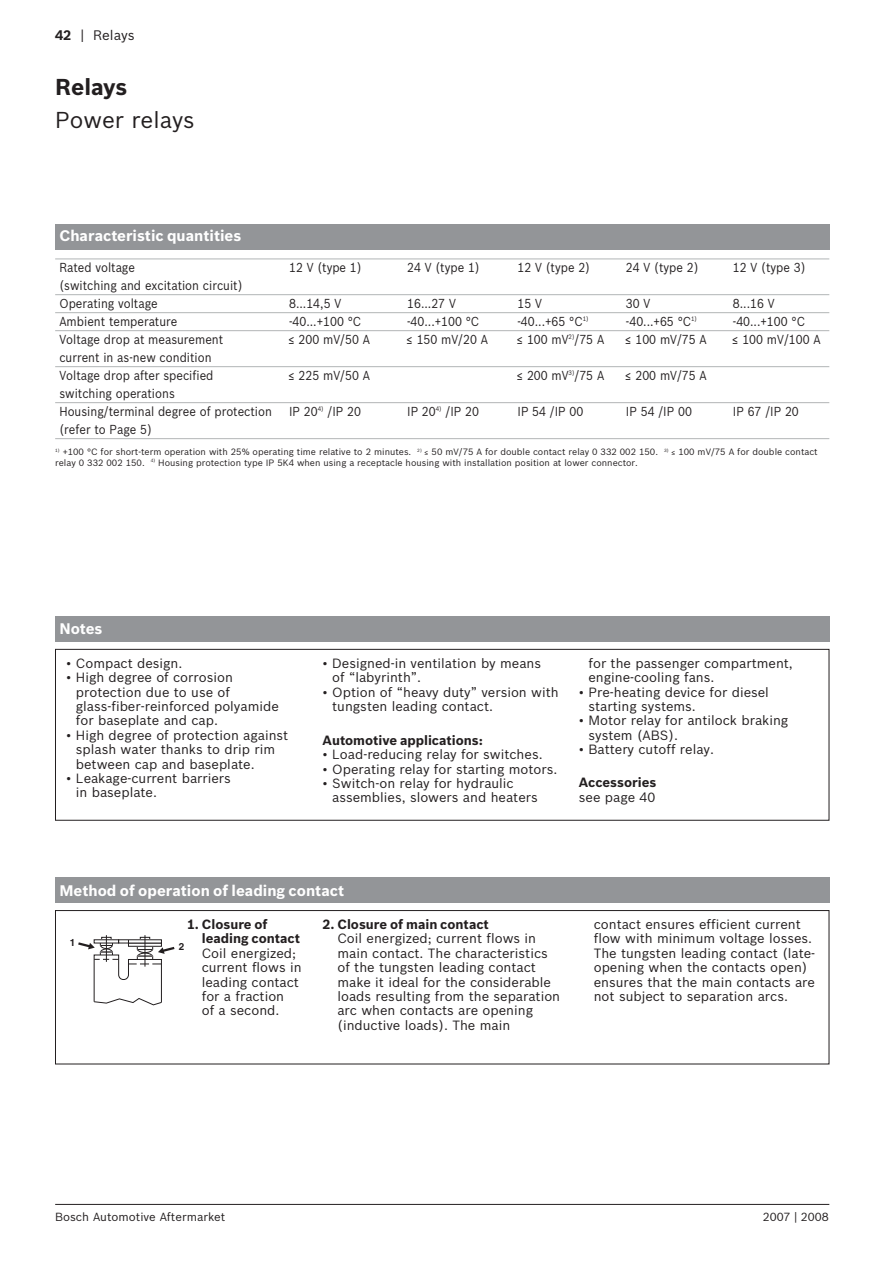
<style>
.page{position:relative;width:893px;height:1263px;background:#fff}
.page>*{position:absolute;margin:0;border:0;box-sizing:border-box;transform-origin:0 0}
.t1{font:22.5px "Bosch Sans";color:#231f20}
.t2{font:700 22.5px "Bosch Sans";color:#231f20}
.t3{font:700 15px "Bosch Sans";color:#fff}
.t4{font:13.5px "Bosch Sans";color:#231f20}
.t5{font:13.05px/14.4px "Bosch Sans";color:#231f20}
.t6{font:700 13.05px/14.4px "Bosch Sans";color:#231f20}
.t7{font:12.75px/18px "Bosch Sans";color:#231f20;scale:.9 1}
.t8{font:11.55px "Bosch Sans";color:#231f20}
.t9{font:700 9.9px "Helvetica";color:#231f20}
.t10{font:9px/10.6px "Bosch Sans";color:#231f20}
.s1{font-weight:700}
.s2{font-family:"BOSCHAA Spezial"}
.s3{font-family:"BOSCHAA Spezial";font-size:7.5px}
</style>
<div class="page">
<hr style="left:55px;top:1204px;width:774px;height:1px;background:#231f20">
<div style="left:55px;top:225px;width:774px;height:25px;background:#939598"></div>
<hr style="left:55px;top:259px;width:774px;height:1px;background:#b2b5b6">
<hr style="left:55px;top:294px;width:774px;height:1px;background:#b2b5b6">
<hr style="left:55px;top:312px;width:774px;height:1px;background:#b2b5b6">
<hr style="left:55px;top:330px;width:774px;height:1px;background:#b2b5b6">
<hr style="left:55px;top:366px;width:774px;height:1px;background:#b2b5b6">
<hr style="left:55px;top:402px;width:774px;height:1px;background:#b2b5b6">
<hr style="left:55px;top:438px;width:774px;height:1px;background:#b2b5b6">
<div style="left:55px;top:910px;width:774px;height:154px;border:1px solid #231f20"></div>
<div style="left:55px;top:616px;width:774px;height:26px;background:#939598"></div>
<div style="left:55px;top:878px;width:774px;height:25px;background:#939598"></div>
<div style="left:55px;top:649px;width:774px;height:172px;border:1px solid #231f20"></div>
<svg style="left:78px;top:935px;width:96px;height:70px"></svg>
<p class="t4" style="left:55px;top:30px;width:81px"><span class="s1">42</span> | Relays</p>
<h1 class="t2" style="left:55px;top:78px;width:74px">Relays</h1>
<h1 class="t1" style="left:55px;top:111px;width:141px">Power relays</h1>
<p class="t3" style="left:59px;top:230px;width:183px">Characteristic quantities</p>
<p class="t7" style="left:59px;top:260px;width:85px">Rated voltage</p>
<p class="t7" style="left:289px;top:260px;width:82px">12 V (type 1)</p>
<p class="t7" style="left:407px;top:260px;width:82px">24 V (type 1)</p>
<p class="t7" style="left:517px;top:260px;width:82px">12 V (type 2)</p>
<p class="t7" style="left:626px;top:260px;width:82px">24 V (type 2)</p>
<p class="t7" style="left:733px;top:260px;width:82px">12 V (type 3)</p>
<p class="t7" style="left:59px;top:278px;width:205px">(switching and excitation circuit)<br>Operating voltage</p>
<p class="t7" style="left:289px;top:296px;width:59px">8...14,5 V</p>
<p class="t7" style="left:407px;top:296px;width:55px">16...27 V</p>
<p class="t7" style="left:517px;top:296px;width:29px">15 V</p>
<p class="t7" style="left:626px;top:296px;width:29px">30 V</p>
<p class="t7" style="left:733px;top:296px;width:48px">8...16 V</p>
<p class="t7" style="left:59px;top:314px;width:132px">Ambient temperature</p>
<p class="t7" style="left:289px;top:314px;width:82px">-40...+100 °C</p>
<p class="t7" style="left:407px;top:314px;width:82px">-40...+100 °C</p>
<p class="t7" style="left:517px;top:314px;width:80px">-40...+65 °C<sup>1)</sup></p>
<p class="t7" style="left:626px;top:314px;width:80px">-40...+65 °C<sup>1)</sup></p>
<p class="t7" style="left:733px;top:314px;width:82px">-40...+100 °C</p>
<p class="t7" style="left:59px;top:332px;width:183px">Voltage drop at measurement</p>
<p class="t7" style="left:289px;top:332px;width:91px"><span class="s2">&lt;</span> 200 mV/50 A</p>
<p class="t7" style="left:407px;top:332px;width:91px"><span class="s2">&lt;</span> 150 mV/20 A</p>
<p class="t7" style="left:517px;top:332px;width:98px"><span class="s2">&lt;</span> 100 mV<sup>2)</sup>/75 A</p>
<p class="t7" style="left:626px;top:332px;width:91px"><span class="s2">&lt;</span> 100 mV/75 A</p>
<p class="t7" style="left:733px;top:332px;width:99px"><span class="s2">&lt;</span> 100 mV/100 A</p>
<p class="t7" style="left:59px;top:350px;width:173px">current in as-new condition<br>Voltage drop after specified</p>
<p class="t7" style="left:289px;top:368px;width:91px"><span class="s2">&lt;</span> 225 mV/50 A</p>
<p class="t7" style="left:517px;top:368px;width:98px"><span class="s2">&lt;</span> 200 mV<sup>3)</sup>/75 A</p>
<p class="t7" style="left:626px;top:368px;width:91px"><span class="s2">&lt;</span> 200 mV/75 A</p>
<p class="t7" style="left:59px;top:386px;width:238px">switching operations<br>Housing/terminal degree of protection</p>
<p class="t7" style="left:289px;top:404px;width:81px">IP 20<sup>4)</sup> /IP 20</p>
<p class="t7" style="left:407px;top:404px;width:81px">IP 20<sup>4)</sup> /IP 20</p>
<p class="t7" style="left:517px;top:404px;width:75px">IP 54 /IP 00</p>
<p class="t7" style="left:626px;top:404px;width:75px">IP 54 /IP 00</p>
<p class="t7" style="left:733px;top:404px;width:75px">IP 67 /IP 20</p>
<p class="t7" style="left:59px;top:422px;width:104px">(refer to Page 5)</p>
<p class="t10" style="left:55px;top:447px;width:764px"><sup>1)</sup> +100 °C for short-term operation with 25% operating time relative to 2 minutes. <sup>2)</sup> <span class="s3">&lt;</span> 50 mV/75 A for double contact relay 0 332 002 150. <sup>3)</sup> <span class="s3">&lt;</span> 100 mV/75 A for double contact relay 0 332 002 150. <sup>4)</sup> Housing protection type IP 5K4 when using a receptacle housing with installation position at lower connector.</p>
<p class="t3" style="left:59px;top:623px;width:45px">Notes</p>
<p class="t5" style="left:66px;top:657px;width:118px">• Compact design.</p>
<p class="t5" style="left:76px;top:672px;width:204px;text-indent:-10px">• High degree of corrosion protection due to use of glass-fiber-reinforced polyamide for baseplate and cap.</p>
<p class="t5" style="left:76px;top:729px;width:214px;text-indent:-10px">• High degree of protection against splash water thanks to drip rim between cap and baseplate.</p>
<p class="t5" style="left:76px;top:772px;width:156px;text-indent:-10px">• Leakage-current barriers in baseplate.</p>
<p class="t5" style="left:332px;top:657px;width:210px;text-indent:-10px">• Designed-in ventilation by means of “labyrinth”.</p>
<p class="t5" style="left:332px;top:686px;width:228px;text-indent:-10px">• Option of “heavy duty” version with tungsten leading contact.</p>
<p class="t6" style="left:322px;top:734px;width:162px">Automotive applications:</p>
<p class="t5" style="left:322px;top:748px;width:221px">• Load-reducing relay for switches.</p>
<p class="t5" style="left:322px;top:763px;width:236px">• Operating relay for starting motors.</p>
<p class="t5" style="left:332px;top:777px;width:207px;text-indent:-10px">• Switch-on relay for hydraulic assemblies, slowers and heaters</p>
<p class="t5" style="left:588px;top:657px;width:206px">for the passenger compartment, engine-cooling fans.</p>
<p class="t5" style="left:588px;top:686px;width:182px;text-indent:-10px">• Pre-heating device for diesel starting systems.</p>
<p class="t5" style="left:588px;top:715px;width:201px;text-indent:-10px">• Motor relay for antilock braking system (ABS).</p>
<p class="t5" style="left:579px;top:744px;width:137px">• Battery cutoff relay.</p>
<p class="t6" style="left:579px;top:777px;width:79px">Accessories</p>
<p class="t5" style="left:579px;top:791px;width:78px">see page 40</p>
<p class="t3" style="left:59px;top:884px;width:286px">Method of operation of leading contact</p>
<p class="t9" style="left:70px;top:939px;width:7px">1</p>
<p class="t6" style="left:202px;top:918px;width:100px;text-indent:-15px">1. Closure of leading contact</p>
<p class="t5" style="left:202px;top:947px;width:101px">Coil energized; current flows in leading contact for a fraction<br>of a second.</p>
<p class="t9" style="left:179px;top:943px;width:7px">2</p>
<p class="t6" style="left:322px;top:918px;width:168px">2. Closure of main contact</p>
<p class="t5" style="left:337px;top:933px;width:224px">Coil energized; current flows in main contact. The characteristics of the tungsten leading contact make it ideal for the considerable loads resulting from the separation arc when contacts are opening (inductive loads). The main</p>
<p class="t5" style="left:593px;top:918px;width:223px">contact ensures efficient current flow with minimum voltage losses.<br>The tungsten leading contact (late&shy;opening when the contacts open) ensures that the main contacts are not subject to separation arcs.</p>
<p class="t8" style="left:55px;top:1212px;width:172px">Bosch Automotive Aftermarket</p>
<p class="t8" style="left:762px;top:1212px;width:67px">2007 | 2008</p>
</div>
